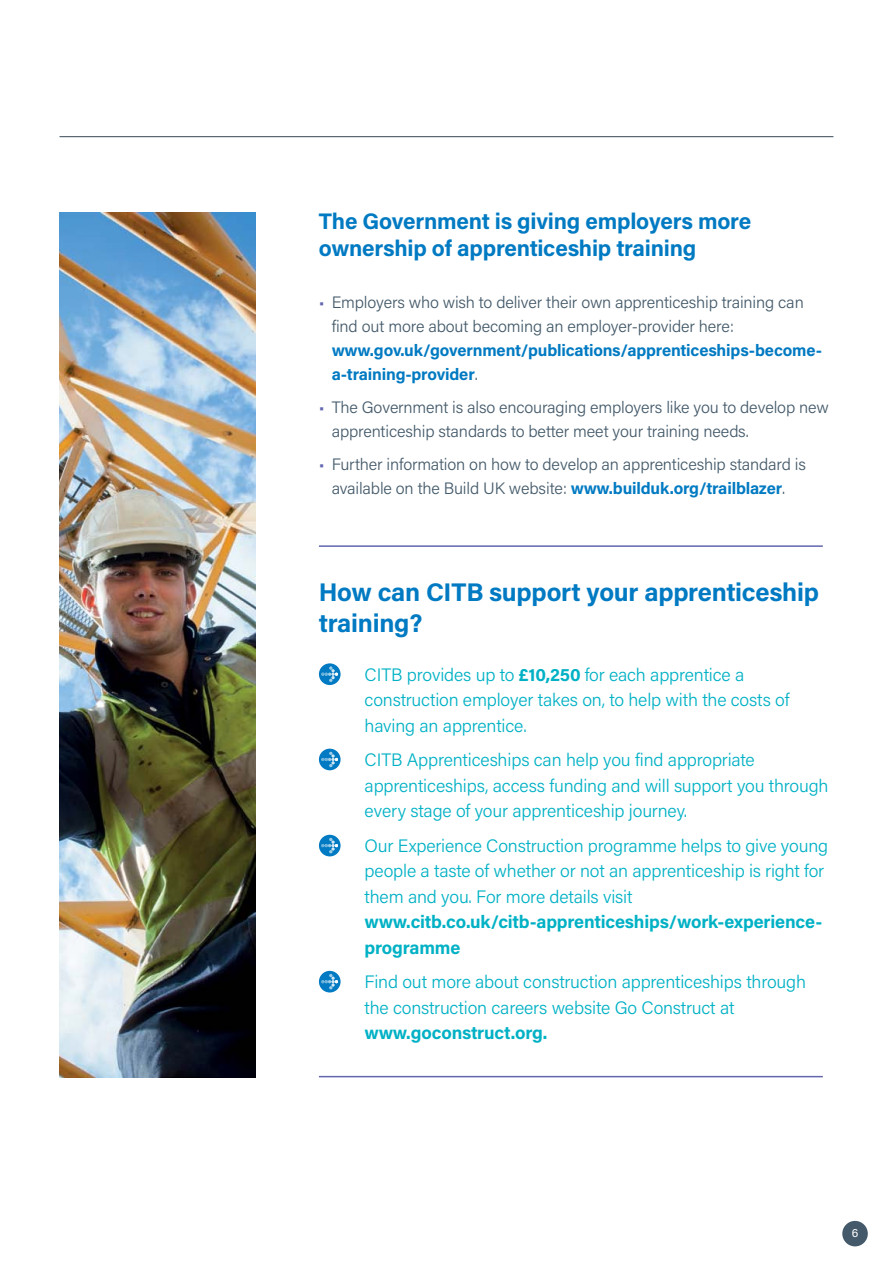
<style>
.page{position:relative;width:893px;height:1263px;background:#fff}
.page>*{position:absolute;margin:0;border:0;box-sizing:border-box;transform-origin:0 0}
.t1{font:700 25.5px/30.6px "Acumin Pro";letter-spacing:-.01em;color:#007ac2}
.t2{font:700 22.5px/27px "Acumin Pro";letter-spacing:-.01em;color:#007ac2}
.t3{font:300 18px/25.5px "Acumin Pro";letter-spacing:-.01em;color:#00b1c5}
.t4{font:700 18px/25.5px "Acumin Pro";letter-spacing:-.01em;color:#00b1c5}
.t5{font:300 16.5px/24px "Acumin Pro";letter-spacing:-.01em;color:#445a6a}
.t6{font:700 16.5px/24px "Acumin Pro";letter-spacing:-.01em;color:#007ac2}
.t7{font:12px "Acumin Pro";color:#fff}
.s1{color:#6166af}
.s2{font-weight:300;color:#445a6a}
.s3{font-weight:700;color:#007ac2}
.s4{color:#fff}
.s5{font-weight:700}
</style>
<div class="page">
<div style="left:842px;top:1221px;width:26px;height:25px;background:#445a6a;border-radius:50%"></div>
<hr style="left:60px;top:136px;width:773px;height:1px;background:#4d5d68">
<hr style="left:319px;top:545px;width:504px;height:2px;background:#6166af">
<hr style="left:319px;top:1076px;width:504px;height:1px;background:#6166af">
<svg style="left:319px;top:663px;width:22px;height:22px"></svg>
<svg style="left:319px;top:749px;width:22px;height:21px"></svg>
<svg style="left:319px;top:835px;width:22px;height:21px"></svg>
<svg style="left:319px;top:971px;width:22px;height:21px"></svg>
<img style="left:60px;top:212px;width:195px;height:865px">
<p class="t2" style="left:319px;top:206px;width:434px">The Government is giving employers more ownership of apprenticeship training</p>
<p class="t5" style="left:332px;top:290px;width:474px;text-indent:-13px"><span class="s1">•</span> Employers who wish to deliver their own apprenticeship training can find out more about becoming an employer-provider here:</p>
<p class="t6" style="left:332px;top:338px;width:492px">www.gov.uk/government/publications/apprenticeships-become&shy;a-training-provider<span class="s2">.</span></p>
<p class="t5" style="left:332px;top:395px;width:499px;text-indent:-13px"><span class="s1">•</span> The Government is also encouraging employers like you to develop new apprenticeship standards to better meet your training needs.</p>
<p class="t5" style="left:319px;top:452px;width:489px;text-align:center"><span class="s1">•</span> Further information on how to develop an apprenticeship standard is available on the Build UK website: <span class="s3">www.builduk.org/trailblazer</span>.</p>
<p class="t1" style="left:319px;top:576px;width:502px">How can CITB support your apprenticeship training?</p>
<p class="t3" style="left:365px;top:661px;width:427px;text-indent:-13px"><span class="s4">•</span> CITB provides up to <span class="s5">£10,250</span> for each apprentice a construction employer takes on, to help with the costs of having an apprentice.</p>
<p class="t3" style="left:365px;top:747px;width:465px;text-indent:-13px"><span class="s4">•</span> CITB Apprenticeships can help you find appropriate apprenticeships, access funding and will support you through every stage of your apprenticeship journey.</p>
<p class="t3" style="left:365px;top:832px;width:465px;text-indent:-13px"><span class="s4">•</span> Our Experience Construction programme helps to give young people a taste of whether or not an apprenticeship is right for them and you. For more details visit</p>
<p class="t4" style="left:365px;top:908px;width:459px">www.citb.co.uk/citb-apprenticeships/work-experience&shy;programme</p>
<p class="t3" style="left:365px;top:969px;width:443px">Find out more about construction apprenticeships through the construction careers website Go Construct at</p>
<p class="t4" style="left:365px;top:1019px;width:184px">www.goconstruct.org.</p>
<p class="t7" style="left:852px;top:1225px;width:8px">6</p>
</div>
